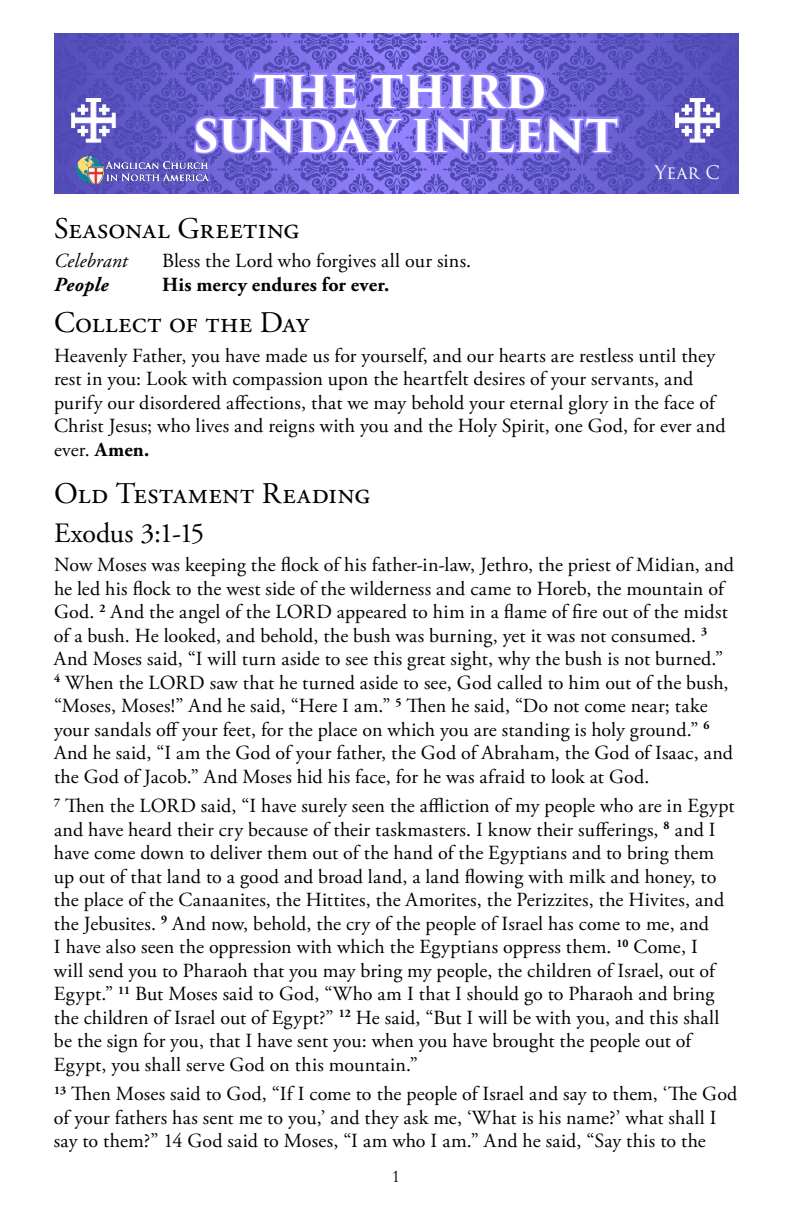
<style>
.page{position:relative;width:792px;height:1224px;background:#fff}
.page>*{position:absolute;margin:0;border:0;box-sizing:border-box;transform-origin:0 0}
.t1{font:700 44px/44px "Trajan Pro 3";letter-spacing:-.015em;color:#fff;text-align:center}
.t2{font:30px "Adobe Garamond Pro";letter-spacing:.015em;color:#000}
.t3{font:28px "Adobe Garamond Pro";color:#000}
.t4{font:20px/23.6px "Adobe Garamond Pro";letter-spacing:.005em;color:#000}
.t5{font:700 20px "Adobe Garamond Pro";letter-spacing:.01em;color:#000}
.t6{font:italic 20px "Adobe Garamond Pro";letter-spacing:.005em;color:#000}
.t7{font:italic 700 20px "Adobe Garamond Pro";letter-spacing:.01em;color:#000}
.t8{font:18px "Trajan Pro 3";color:#fff}
.t9{font:18px "Garamond";color:#000}
.s1{font-weight:700}
</style>
<div class="page">
<svg style="left:622px;top:33px;width:116px;height:160px;background:#5851bd"></svg>
<svg style="left:54px;top:33px;width:138px;height:160px;background:#5851bd"></svg>
<svg style="left:72px;top:98px;width:43px;height:44px"></svg>
<svg style="left:676px;top:98px;width:43px;height:44px"></svg>
<svg style="left:192px;top:33px;width:430px;height:161px;background:#7366da"></svg>
<img style="left:76px;top:157px;width:132px;height:27px">
<h1 class="t1" style="left:194px;top:71px;width:426px">THE THIRD<br>SUNDAY IN LENT</h1>
<p class="t8" style="left:655px;top:160px;width:67px">Year C</p>
<h2 class="t2" style="left:54px;top:210px;width:247px">Seasonal Greeting</h2>
<p class="t6" style="left:54px;top:249px;width:75px">Celebrant</p>
<p class="t4" style="left:162px;top:250px;width:311px">Bless the Lord who forgives all our sins.</p>
<p class="t7" style="left:54px;top:273px;width:56px">People</p>
<p class="t5" style="left:162px;top:273px;width:229px">His mercy endures for ever.</p>
<h2 class="t2" style="left:54px;top:305px;width:257px">Collect of the Day</h2>
<p class="t4" style="left:54px;top:344px;width:673px">Heavenly Father, you have made us for yourself, and our hearts are restless until they rest in you: Look with compassion upon the heartfelt desires of your servants, and purify our disordered affections, that we may behold your eternal glory in the face of Christ Jesus; who lives and reigns with you and the Holy Spirit, one God, for ever and ever. <span class="s1">Amen.</span></p>
<h2 class="t2" style="left:54px;top:476px;width:318px">Old Testament Reading</h2>
<h3 class="t3" style="left:54px;top:516px;width:152px">Exodus 3:1-15</h3>
<p class="t4" style="left:54px;top:554px;width:681px">Now Moses was keeping the flock of his father-in-law, Jethro, the priest of Midian, and he led his flock to the west side of the wilderness and came to Horeb, the mountain of God. <sup>2</sup> And the angel of the LORD appeared to him in a flame of fire out of the midst of a bush. He looked, and behold, the bush was burning, yet it was not consumed. <sup>3<br></sup>And Moses said, “I will turn aside to see this great sight, why the bush is not burned.” <sup>4</sup> When the LORD saw that he turned aside to see, God called to him out of the bush, “Moses, Moses!” And he said, “Here I am.” <sup>5</sup> Then he said, “Do not come near; take your sandals off your feet, for the place on which you are standing is holy ground.” <sup>6<br></sup>And he said, “I am the God of your father, the God of Abraham, the God of Isaac, and the God of Jacob.” And Moses hid his face, for he was afraid to look at God.</p>
<p class="t4" style="left:54px;top:795px;width:682px"><sup>7</sup> Then the LORD said, “I have surely seen the affliction of my people who are in Egypt and have heard their cry because of their taskmasters. I know their sufferings, <sup>8</sup> and I have come down to deliver them out of the hand of the Egyptians and to bring them up out of that land to a good and broad land, a land flowing with milk and honey, to the place of the Canaanites, the Hittites, the Amorites, the Perizzites, the Hivites, and the Jebusites. <sup>9</sup> And now, behold, the cry of the people of Israel has come to me, and<br>I have also seen the oppression with which the Egyptians oppress them. <sup>10</sup> Come, I<br>will send you to Pharaoh that you may bring my people, the children of Israel, out of Egypt.” <sup>11</sup> But Moses said to God, “Who am I that I should go to Pharaoh and bring the children of Israel out of Egypt?” <sup>12</sup> He said, “But I will be with you, and this shall be the sign for you, that I have sent you: when you have brought the people out of Egypt, you shall serve God on this mountain.”</p>
<p class="t4" style="left:54px;top:1083px;width:685px"><sup>13</sup> Then Moses said to God, “If I come to the people of Israel and say to them, ‘The God of your fathers has sent me to you,’ and they ask me, ‘What is his name?’ what shall I say to them?” 14 God said to Moses, “I am who I am.” And he said, “Say this to the</p>
<p class="t9" style="left:392px;top:1164px;width:10px">1</p>
</div>
